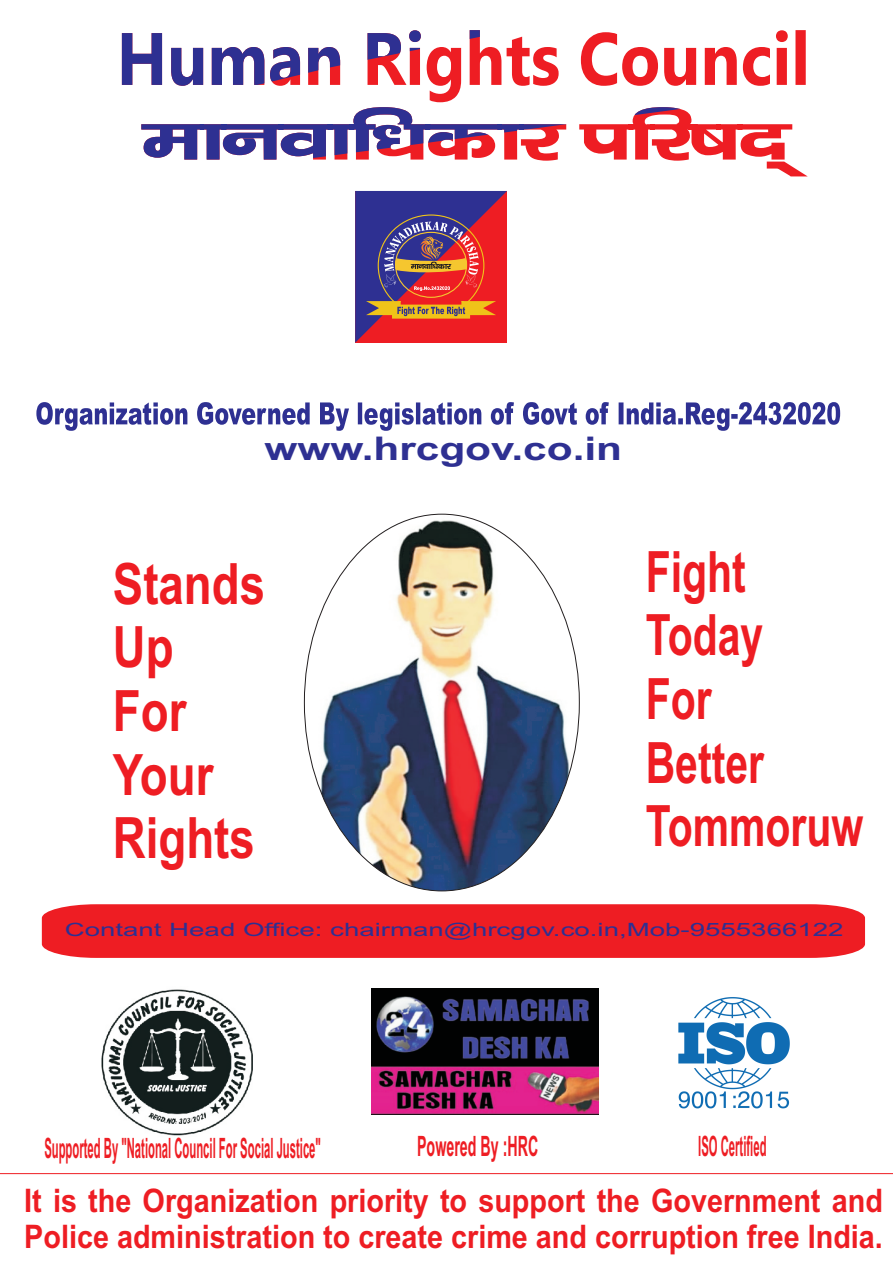
<style>
.page{position:relative;width:893px;height:1263px;background:#fff}
.page>*{position:absolute;margin:0;border:0;box-sizing:border-box;transform-origin:0 0}
.t1{font:700 57px/63.8px "Arial";color:#ee1d23;scale:.72 1}
.t2{font:700 57px/63.8px "Arial";color:#ee1d23;scale:.8 1}
.t3{font:700 32.7px "Arial";color:#2e3092;scale:1.3 1}
.t4{font:700 32.4px/36.3px "Arial";color:#ee1d23;scale:.89 1}
.t5{font:700 28.05px "Arial";color:#ee1d23;scale:.4 1}
.t6{font:700 28.05px "Arial";color:#ee1d23;scale:.51 1}
.t7{font:18.3px "Arial";color:#2e3092;scale:1.51 1}
</style>
<div class="page">
<div style="left:42px;top:904px;width:823px;height:54px;background:#ee1d23"></div>
<svg style="left:162px;top:30px;width:644px;height:56px"></svg>
<svg style="left:122px;top:33px;width:40px;height:52px"></svg>
<svg style="left:171px;top:48px;width:32px;height:38px"></svg>
<svg style="left:212px;top:47px;width:52px;height:38px"></svg>
<svg style="left:270px;top:47px;width:30px;height:39px"></svg>
<svg style="left:308px;top:47px;width:32px;height:38px"></svg>
<svg style="left:367px;top:30px;width:54px;height:55px"></svg>
<svg style="left:427px;top:47px;width:34px;height:45px"></svg>
<svg style="left:470px;top:30px;width:31px;height:55px"></svg>
<svg style="left:507px;top:37px;width:52px;height:49px"></svg>
<svg style="left:581px;top:32px;width:3px;height:54px"></svg>
<svg style="left:355px;top:191px;width:152px;height:152px"></svg>
<svg style="left:36px;top:402px;width:541px;height:29px"></svg>
<svg style="left:586px;top:402px;width:254px;height:29px"></svg>
<img style="left:101px;top:989px;width:152px;height:147px">
<img style="left:304px;top:514px;width:275px;height:377px;border-radius:50%">
<svg style="left:429px;top:92px;width:379px;height:85px"></svg>
<svg style="left:413px;top:107px;width:395px;height:69px"></svg>
<svg style="left:141px;top:107px;width:272px;height:53px"></svg>
<hr style="left:0;top:1173px;width:893px;height:1px;background:#ee1d23">
<img style="left:371px;top:988px;width:228px;height:127px">
<img style="left:678px;top:997px;width:112px;height:112px">
<p class="t3" style="left:264px;top:436px;width:277px">www.hrcgov.co.in</p>
<h1 class="t2" style="left:113px;top:557px;width:192px">Stands<br>Up<br>For<br>Your<br>Rights</h1>
<h1 class="t1" style="left:646px;top:545px;width:304px">Fight<br>Today<br>For<br>Better<br>Tommoruw</h1>
<p class="t7" style="left:65px;top:922px;width:517px">Contant Head Office: chairman@hrcgov.co.in,Mob-9555366122</p>
<p class="t5" style="left:44px;top:1138px;width:693px">Supported By "National Council For Social Justice"</p>
<p class="t6" style="left:417px;top:1136px;width:239px">Powered By :HRC</p>
<p class="t5" style="left:698px;top:1135px;width:172px">ISO Certified</p>
<p class="t4" style="left:24px;top:1186px;width:966px">It is the Organization priority to support the Government and<br>Police administration to create crime and corruption free India.</p>
</div>
